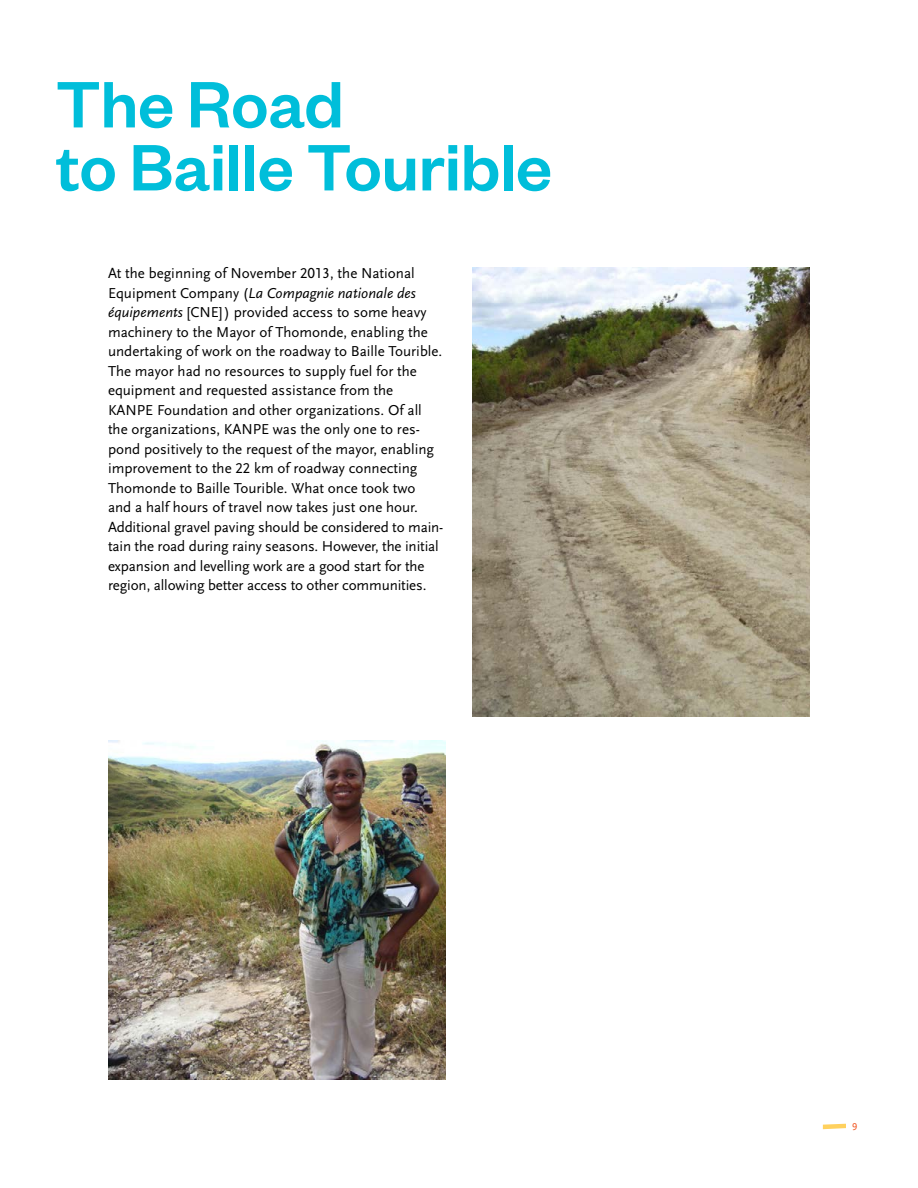
<style>
.page{position:relative;width:918px;height:1188px;background:#fff}
.page>*{position:absolute;margin:0;border:0;box-sizing:border-box;transform-origin:0 0}
.t1{font:500 72px/63px "Founders Grotesk";color:#00beda}
.t2{font:15px/19.5px "Scala Sans LF";color:#000}
.t3{font:10.5px "Scala Sans LF";color:#f15825}
.s1{font-style:italic}
</style>
<div class="page">
<svg style="left:823px;top:1124px;width:23px;height:5px"></svg>
<img style="left:472px;top:267px;width:338px;height:450px">
<img style="left:108px;top:741px;width:338px;height:339px">
<h1 class="t1" style="left:56px;top:69px;width:498px">The Road<br>to Baille Tourible</h1>
<p class="t2" style="left:108px;top:264px;width:337px">At the beginning of November 2013, the National Equipment Company (<span class="s1">La Compagnie nationale des équipements</span> [CNE]) provided access to some heavy machinery to the Mayor of Thomonde, enabling the undertaking of work on the roadway to Baille Tourible.<br>The mayor had no resources to supply fuel for the equipment and requested assistance from the<br>KANPE Foundation and other organizations. Of all the organizations, KANPE was the only one to res&shy;pond positively to the request of the mayor, enabling improvement to the 22 km of roadway connecting Thomonde to Baille Tourible. What once took two<br>and a half hours of travel now takes just one hour.<br>Additional gravel paving should be considered to main&shy;tain the road during rainy seasons. However, the initial expansion and levelling work are a good start for the region, allowing better access to other communities.</p>
<p class="t3" style="left:852px;top:1121px;width:7px">9</p>
</div>
